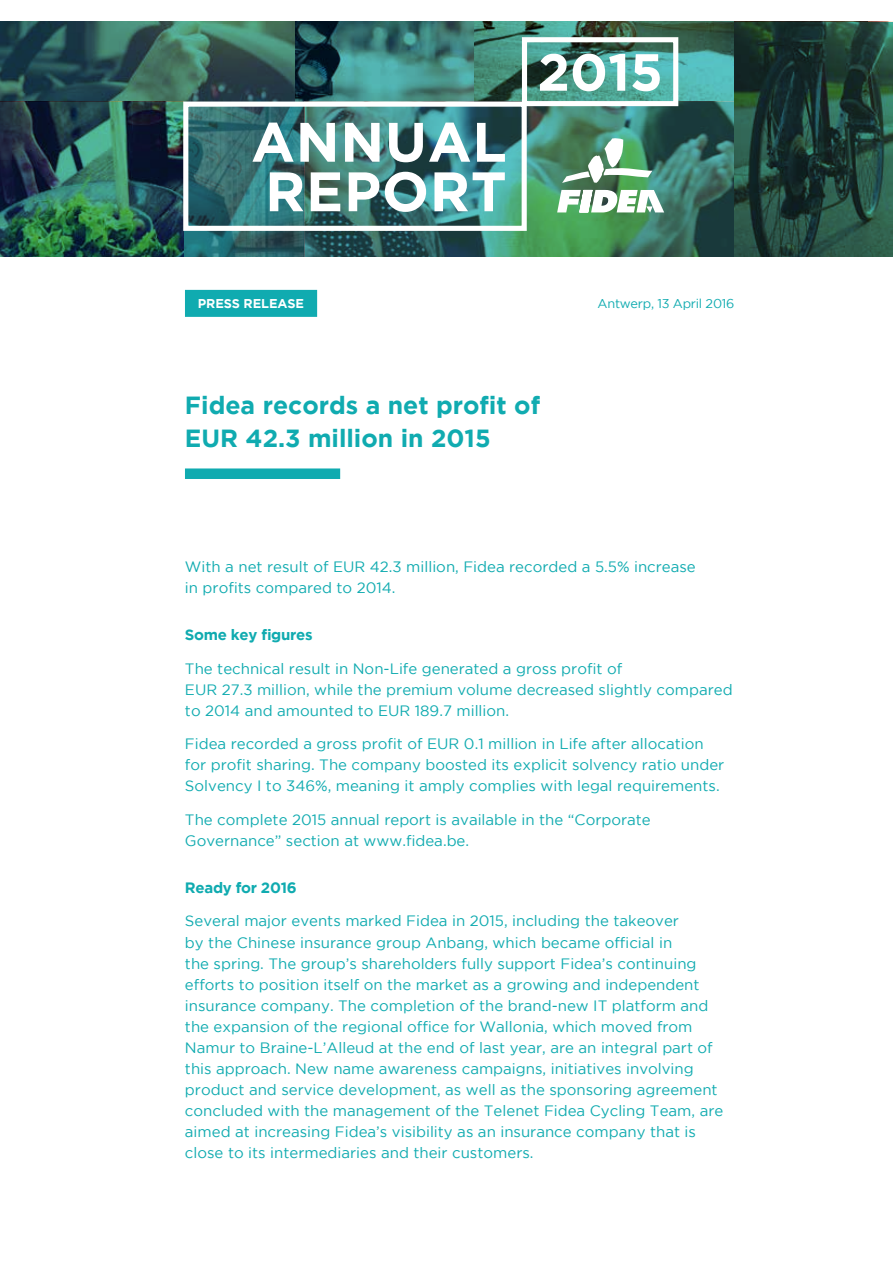
<style>
.page{position:relative;width:893px;height:1263px;background:#fff}
.page>*{position:absolute;margin:0;border:0;box-sizing:border-box;transform-origin:0 0}
.t1{font:700 55.5px/49.5px "Gotham";letter-spacing:.015em;color:#fff}
.t2{font:700 52.2px "Gotham";color:#fff}
.t3{font:700 24.75px/32.1px "Gotham";color:#10abb0}
.t4{font:15px/21px "Gotham";color:#10abb0}
.t5{font:700 15px "Gotham";letter-spacing:-.02em;color:#10abb0}
.t6{font:12.75px "Gotham";letter-spacing:-.02em;color:#10abb0}
.t7{font:700 12.75px "Gotham";letter-spacing:-.005em;color:#fff}
</style>
<div class="page">
<div style="left:185px;top:290px;width:132px;height:27px;background:#10abb0"></div>
<svg style="left:474px;top:21px;width:393px;height:81px;background:#428779"></svg>
<svg style="left:183px;top:108px;width:121px;height:148px;background:#2f6d72"></svg>
<img style="left:304px;top:102px;width:430px;height:154px">
<img style="left:294px;top:21px;width:180px;height:81px">
<img style="left:0;top:21px;width:294px;height:81px">
<img style="left:0;top:102px;width:183px;height:154px">
<div style="left:522px;top:37px;width:156px;height:69px;border:5px solid #fff"></div>
<div style="left:183px;top:102px;width:344px;height:129px;border:5px solid #fff"></div>
<svg style="left:734px;top:22px;width:159px;height:234px;background:#204138"></svg>
<div style="left:185px;top:468px;width:155px;height:11px;background:#10abb0"></div>
<svg style="left:557px;top:190px;width:107px;height:23px"></svg>
<svg style="left:562px;top:138px;width:90px;height:45px"></svg>
<h1 class="t1" style="left:251px;top:116px;width:257px">ANNUAL<br>REPORT</h1>
<p class="t7" style="left:198px;top:296px;width:108px">PRESS RELEASE</p>
<h2 class="t2" style="left:537px;top:42px;width:127px">2015</h2>
<p class="t6" style="left:598px;top:296px;width:138px">Antwerp, 13 April 2016</p>
<h3 class="t3" style="left:185px;top:389px;width:357px">Fidea records a net profit of<br>EUR 42.3 million in 2015</h3>
<p class="t4" style="left:185px;top:556px;width:512px">With a net result of EUR 42.3 million, Fidea recorded a 5.5% increase in profits compared to 2014.</p>
<p class="t5" style="left:185px;top:626px;width:129px">Some key figures</p>
<p class="t4" style="left:185px;top:658px;width:549px">The technical result in Non-Life generated a gross profit of<br>EUR 27.3 million, while the premium volume decreased slightly compared to 2014 and amounted to EUR 189.7 million.</p>
<p class="t4" style="left:185px;top:733px;width:541px">Fidea recorded a gross profit of EUR 0.1 million in Life after allocation for profit sharing. The company boosted its explicit solvency ratio under<br>Solvency I to 346%, meaning it amply complies with legal requirements.</p>
<p class="t4" style="left:185px;top:809px;width:467px">The complete 2015 annual report is available in the “Corporate<br>Governance” section at www.fidea.be.</p>
<p class="t5" style="left:185px;top:879px;width:113px">Ready for 2016</p>
<p class="t4" style="left:185px;top:910px;width:540px">Several major events marked Fidea in 2015, including the takeover<br>by the Chinese insurance group Anbang, which became official in<br>the spring. The group’s shareholders fully support Fidea’s continuing efforts to position itself on the market as a growing and independent insurance company. The completion of the brand-new IT platform and the expansion of the regional office for Wallonia, which moved from Namur to Braine-L’Alleud at the end of last year, are an integral part of this approach. New name awareness campaigns, initiatives involving product and service development, as well as the sponsoring agreement concluded with the management of the Telenet Fidea Cycling Team, are aimed at increasing Fidea’s visibility as an insurance company that is close to its intermediaries and their customers.</p>
</div>
